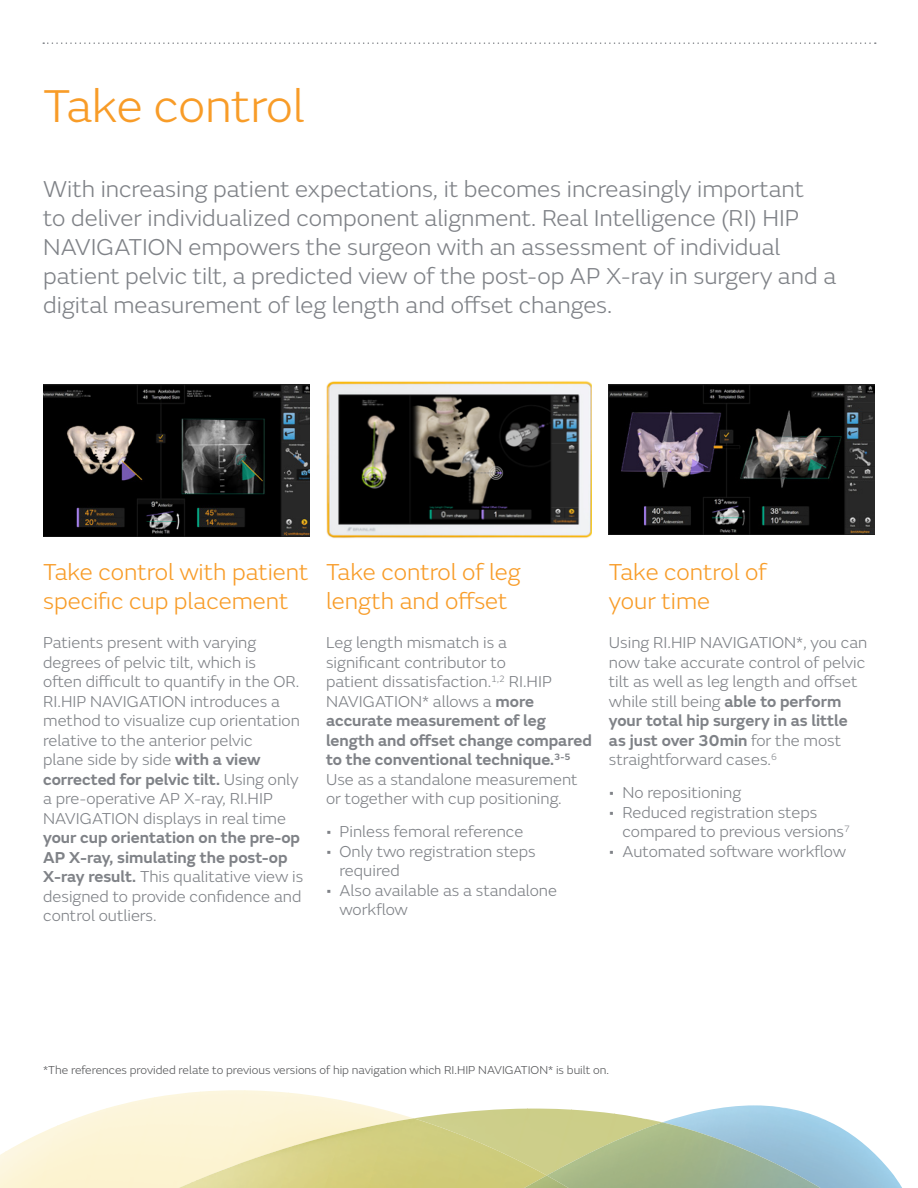
<style>
.page{position:relative;width:918px;height:1188px;background:#fff}
.page>*{position:absolute;margin:0;border:0;box-sizing:border-box;transform-origin:0 0}
.Main_Heading{font:300 48px "SN Emeric";color:#f89c28}
.Large_text{font:300 24px/28.8px "SN Emeric";color:#7f8287}
.Large_text-2{font:300 24px/28.8px "SN Emeric";color:#f89c28}
.Body_text{font:300 16.5px/19.5px "SN Emeric";color:#7f8287}
.Captions_References{font:300 12px "SN Emeric";color:#57585a}
.s1{font-weight:600}
</style>
<div class="page">
<svg style="left:43px;top:42px;width:833px;height:2px"></svg>
<img style="left:0;top:1134px;width:39px;height:54px">
<img style="left:39px;top:1116px;width:44px;height:72px">
<div style="left:127px;top:1095px;width:45px;height:93px;background:#fcf4d6"></div>
<svg style="left:0;top:1151px;width:6px;height:21px"></svg>
<div style="left:221px;top:1090px;width:68px;height:68px;background:#fcf5d8"></div>
<img style="left:270px;top:1093px;width:102px;height:43px">
<img style="left:367px;top:1107px;width:45px;height:11px">
<img style="left:662px;top:1105px;width:240px;height:83px">
<div style="left:553px;top:1110px;width:62px;height:36px;background:#ccce89"></div>
<img style="left:437px;top:1109px;width:91px;height:47px">
<img style="left:417px;top:1115px;width:21px;height:9px">
<img style="left:605px;top:1114px;width:57px;height:32px">
<img style="left:101px;top:1158px;width:48px;height:30px">
<img style="left:255px;top:1136px;width:26px;height:9px">
<img style="left:327px;top:1118px;width:41px;height:5px">
<img style="left:194px;top:1158px;width:87px;height:30px">
<img style="left:281px;top:1133px;width:44px;height:55px">
<img style="left:325px;top:1123px;width:43px;height:65px">
<img style="left:368px;top:1118px;width:63px;height:70px">
<svg style="left:60px;top:1186px;width:6px;height:2px"></svg>
<img style="left:412px;top:1124px;width:59px;height:64px">
<img style="left:456px;top:1139px;width:53px;height:49px">
<svg style="left:179px;top:1180px;width:18px;height:8px"></svg>
<img style="left:499px;top:1156px;width:48px;height:19px">
<img style="left:255px;top:1145px;width:40px;height:23px">
<img style="left:833px;top:1172px;width:59px;height:16px">
<img style="left:709px;top:1141px;width:111px;height:47px">
<img style="left:643px;top:1122px;width:80px;height:19px">
<img style="left:547px;top:1146px;width:89px;height:42px">
<img style="left:604px;top:1129px;width:40px;height:27px">
<img style="left:473px;top:1175px;width:89px;height:13px">
<svg style="left:429px;top:1185px;width:12px;height:3px"></svg>
<svg style="left:560px;top:1184px;width:9px;height:4px"></svg>
<img style="left:43px;top:384px;width:266px;height:153px">
<img style="left:326px;top:381px;width:266px;height:157px">
<img style="left:609px;top:385px;width:266px;height:149px">
<p class="Main_Heading" style="left:43px;top:78px;width:263px">Take control</p>
<p class="Large_text" style="left:43px;top:175px;width:794px">With increasing patient expectations, it becomes increasingly important<br>to deliver individualized component alignment. Real Intelligence (RI) HIP NAVIGATION empowers the surgeon with an assessment of individual patient pelvic tilt, a predicted view of the post-op AP X-ray in surgery and a digital measurement of leg length and offset changes.</p>
<p class="Large_text-2" style="left:43px;top:557px;width:267px">Take control with patient specific cup placement</p>
<p class="Body_text" style="left:43px;top:633px;width:262px">Patients present with varying degrees of pelvic tilt, which is<br>often difficult to quantify in the OR.<br>RI.HIP NAVIGATION introduces a method to visualize cup orientation relative to the anterior pelvic<br>plane side by side <span class="s1">with a view corrected for pelvic tilt.</span> Using only a pre-operative AP X-ray, RI.HIP<br>NAVIGATION displays in real time <span class="s1">your cup orientation on the pre-op<br>AP X-ray, simulating the post-op<br>X-ray result.</span> This qualitative view is designed to provide confidence and control outliers.</p>
<p class="Large_text-2" style="left:326px;top:557px;width:196px">Take control of leg length and offset</p>
<p class="Body_text" style="left:326px;top:633px;width:267px">Leg length mismatch is a<br>significant contributor to<br>patient dissatisfaction.<sup>1,2</sup> RI.HIP<br>NAVIGATION* allows a <span class="s1">more accurate measurement of leg length and offset change compared to the conventional technique.</span><sup>3-5<br></sup>Use as a standalone measurement or together with cup positioning.</p>
<p class="Body_text" style="left:326px;top:822px;width:199px">• Pinless femoral reference</p>
<p class="Body_text" style="left:340px;top:841px;width:198px;text-indent:-14px">• Only two registration steps required</p>
<p class="Body_text" style="left:340px;top:880px;width:219px;text-indent:-14px">• Also available as a standalone workflow</p>
<p class="Large_text-2" style="left:609px;top:557px;width:159px">Take control of your time</p>
<p class="Body_text" style="left:609px;top:633px;width:260px">Using RI.HIP NAVIGATION*, you can now take accurate control of pelvic tilt as well as leg length and offset while still being <span class="s1">able to perform your total hip surgery in as little as just over 30min</span> for the most straightforward cases.<sup>6</sup></p>
<p class="Body_text" style="left:609px;top:783px;width:134px">• No repositioning</p>
<p class="Body_text" style="left:622px;top:802px;width:229px;text-indent:-14px">• Reduced registration steps compared to previous versions<sup>7</sup></p>
<p class="Body_text" style="left:609px;top:841px;width:239px">• Automated software workflow</p>
<p class="Captions_References" style="left:43px;top:1063px;width:567px">*The references provided relate to previous versions of hip navigation which RI.HIP NAVIGATION* is built on.</p>
</div>
